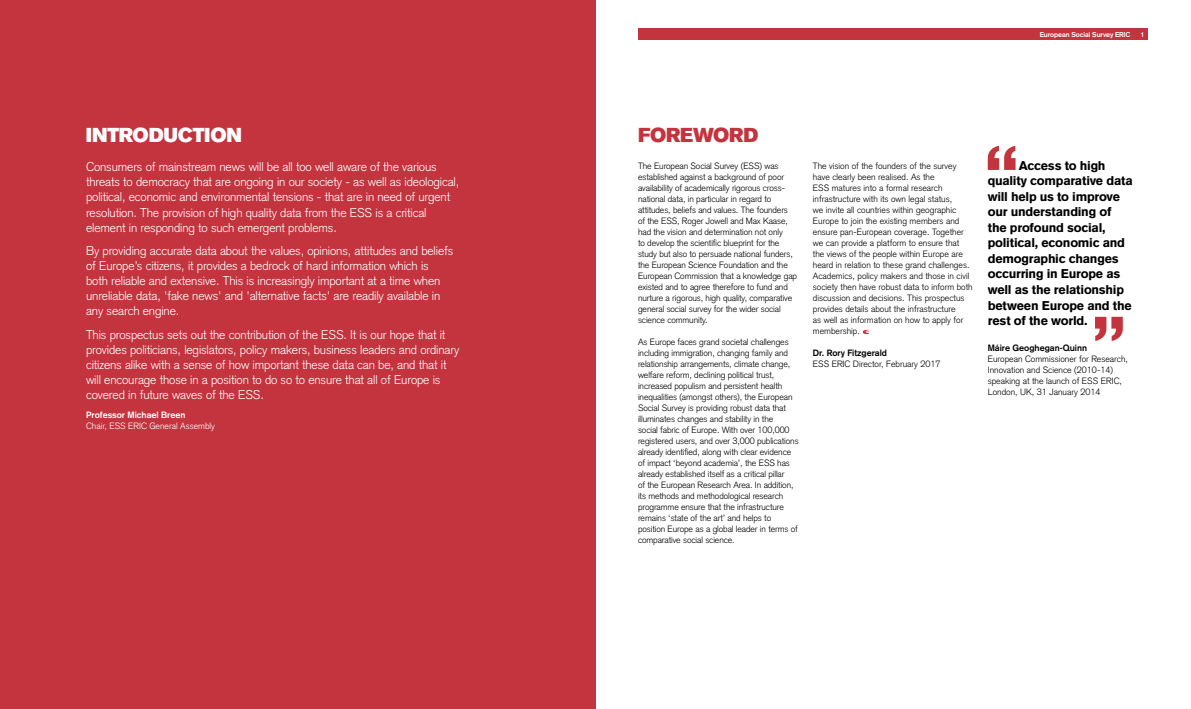
<style>
.page{position:relative;width:1191px;height:709px;background:#fff}
.page>*{position:absolute;margin:0;border:0;box-sizing:border-box;transform-origin:0 0}
.t1{font:20px "Akzidenz Grotesk BE Super";letter-spacing:-.01em;color:#fff}
.t2{font:20px "Akzidenz Grotesk BE Super";letter-spacing:-.01em;color:#c3343e}
.t3{font:300 12.5px/15px "Akzidenz Grotesk";letter-spacing:-.01em;color:#fff}
.t4{font:900 12.5px/15.5px "Akzidenz Grotesk";letter-spacing:-.02em;color:#000}
.t5{font:300 9px/11px "Akzidenz Grotesk";letter-spacing:-.01em;color:#000}
.t6{font:700 9px "Akzidenz Grotesk";color:#000}
.t7{font:300 9px "Akzidenz Grotesk";color:#fff}
.t8{font:700 9px "Akzidenz Grotesk";color:#fff}
.t9{font:700 7px "Akzidenz Grotesk";letter-spacing:-.01em;color:#fff}
</style>
<div class="page">
<div style="left:0;top:0;width:595px;height:709px;background:#c3343e"></div>
<div style="left:638px;top:29px;width:510px;height:11px;background:#c3343e"></div>
<svg style="left:862px;top:329px;width:8px;height:5px"></svg>
<svg style="left:987px;top:146px;width:28px;height:24px"></svg>
<svg style="left:1095px;top:317px;width:27px;height:24px"></svg>
<h1 class="t1" style="left:86px;top:123px;width:157px">INTRODUCTION</h1>
<p class="t3" style="left:86px;top:160px;width:375px">Consumers of mainstream news will be all too well aware of the various threats to democracy that are ongoing in our society - as well as ideological, political, economic and environmental tensions - that are in need of urgent resolution. The provision of high quality data from the ESS is a critical element in responding to such emergent problems.</p>
<p class="t3" style="left:86px;top:243px;width:369px">By providing accurate data about the values, opinions, attitudes and beliefs of Europe’s citizens, it provides a bedrock of hard information which is both reliable and extensive. This is increasingly important at a time when unreliable data, 'fake news' and 'alternative facts' are readily available in any search engine.</p>
<p class="t3" style="left:86px;top:327px;width:375px">This prospectus sets out the contribution of the ESS. It is our hope that it provides politicians, legislators, policy makers, business leaders and ordinary citizens alike with a sense of how important these data can be, and that it will encourage those in a position to do so to ensure that all of Europe is covered in future waves of the ESS.</p>
<p class="t8" style="left:86px;top:409px;width:101px">Professor Michael Breen</p>
<p class="t7" style="left:86px;top:421px;width:131px">Chair, ESS ERIC General Assembly</p>
<p class="t9" style="left:1039px;top:30px;width:92px">European Social Survey ERIC</p>
<p class="t9" style="left:1140px;top:30px;width:5px">1</p>
<h1 class="t2" style="left:638px;top:123px;width:122px">FOREWORD</h1>
<p class="t5" style="left:638px;top:161px;width:161px">The European Social Survey (ESS) was established against a background of poor availability of academically rigorous cross&shy;national data, in particular in regard to attitudes, beliefs and values. The founders of the ESS, Roger Jowell and Max Kaase, had the vision and determination not only<br>to develop the scientific blueprint for the study but also to persuade national funders, the European Science Foundation and the European Commission that a knowledge gap existed and to agree therefore to fund and nurture a rigorous, high quality, comparative general social survey for the wider social science community.</p>
<p class="t5" style="left:638px;top:337px;width:162px">As Europe faces grand societal challenges including immigration, changing family and relationship arrangements, climate change, welfare reform, declining political trust, increased populism and persistent health inequalities (amongst others), the European Social Survey is providing robust data that illuminates changes and stability in the<br>social fabric of Europe. With over 100,000 registered users, and over 3,000 publications already identified, along with clear evidence of impact ‘beyond academia’, the ESS has already established itself as a critical pillar<br>of the European Research Area. In addition, its methods and methodological research programme ensure that the infrastructure remains ‘state of the art’ and helps to position Europe as a global leader in terms of comparative social science.</p>
<p class="t5" style="left:813px;top:161px;width:161px">The vision of the founders of the survey have clearly been realised. As the<br>ESS matures into a formal research infrastructure with its own legal status,<br>we invite all countries within geographic Europe to join the existing members and ensure pan-European coverage. Together we can provide a platform to ensure that the views of the people within Europe are heard in relation to these grand challenges.<br>Academics, policy makers and those in civil society then have robust data to inform both discussion and decisions. This prospectus provides details about the infrastructure<br>as well as information on how to apply for membership.</p>
<p class="t6" style="left:813px;top:348px;width:76px">Dr. Rory Fitzgerald</p>
<p class="t5" style="left:813px;top:359px;width:129px">ESS ERIC Director, February 2017</p>
<p class="t4" style="left:987px;top:158px;width:147px;text-indent:31px">Access to high quality comparative data will help us to improve our understanding of the profound social, political, economic and demographic changes occurring in Europe as well as the relationship between Europe and the rest of the world.</p>
<p class="t6" style="left:987px;top:342px;width:101px">Máire Geoghegan-Quinn</p>
<p class="t5" style="left:987px;top:353px;width:142px">European Commissioner for Research, Innovation and Science (2010-14) speaking at the launch of ESS ERIC, London, UK, 31 January 2014</p>
</div>
